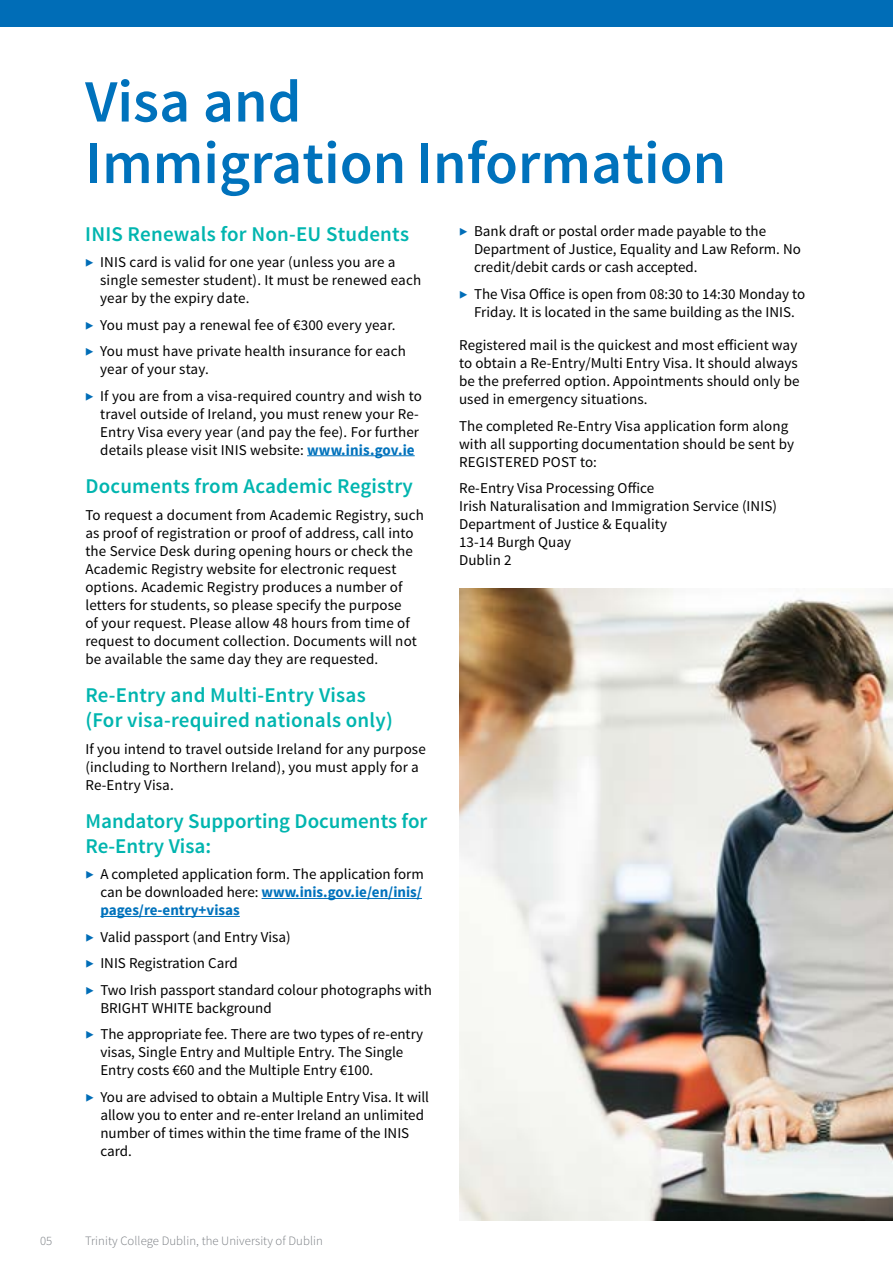
<style>
.page{position:relative;width:893px;height:1263px;background:#fff}
.page>*{position:absolute;margin:0;border:0;box-sizing:border-box;transform-origin:0 0}
.t1{font:600 60px/61.5px "Source Sans Pro";color:#0072bc}
.t2{font:600 21px/25.2px "Source Sans Pro";letter-spacing:.01em;color:#00b5af}
.t3{font:15px/18px "Source Sans Pro";letter-spacing:.005em;color:#000}
.t4{font:300 12.75px "Source Sans Pro";letter-spacing:.005em;color:#787c81}
.s1{font-weight:300;color:#006db7}
.s2{font-weight:700;color:#0072bc}
</style>
<div class="page">
<div style="left:0;top:0;width:893px;height:26px;background:#006db7"></div>
<hr style="left:307px;top:455px;width:108px;height:1px;background:#0072bc">
<hr style="left:262px;top:898px;width:160px;height:1px;background:#0072bc">
<hr style="left:100px;top:916px;width:140px;height:1px;background:#0072bc">
<img style="left:459px;top:588px;width:434px;height:632px">
<h1 class="t1" style="left:85px;top:73px;width:642px">Visa and<br>Immigration Information</h1>
<h2 class="t2" style="left:85px;top:222px;width:325px">INIS Renewals for Non-EU Students</h2>
<p class="t3" style="left:100px;top:253px;width:322px;text-indent:-15px"><span class="s1">▶</span> INIS card is valid for one year (unless you are a single semester student). It must be renewed each year by the expiry date.</p>
<p class="t3" style="left:85px;top:312px;width:322px;line-height:26.5px"><span class="s1">▶</span> You must pay a renewal fee of €300 every year. <span class="s1">▶</span> You must have private health insurance for each</p>
<p class="t3" style="left:85px;top:356px;width:338px;line-height:26.5px;text-indent:15px">year of your stay.<br><span class="s1">▶</span> If you are from a visa-required country and wish to</p>
<p class="t3" style="left:100px;top:405px;width:320px;text-align:justify">travel outside of Ireland, you must renew your Re-Entry Visa every year (and pay the fee). For further details please visit INIS website: <span class="s2">www.inis.gov.ie</span></p>
<h2 class="t2" style="left:85px;top:474px;width:329px">Documents from Academic Registry</h2>
<p class="t3" style="left:85px;top:506px;width:340px">To request a document from Academic Registry, such as proof of registration or proof of address, call into the Service Desk during opening hours or check the Academic Registry website for electronic request options. Academic Registry produces a number of letters for students, so please specify the purpose<br>of your request. Please allow 48 hours from time of request to document collection. Documents will not be available the same day they are requested.</p>
<h2 class="t2" style="left:85px;top:683px;width:309px">Re-Entry and Multi-Entry Visas (For visa-required nationals only)</h2>
<p class="t3" style="left:85px;top:740px;width:342px">If you intend to travel outside Ireland for any purpose (including to Northern Ireland), you must apply for a<br>Re-Entry Visa.</p>
<h2 class="t2" style="left:85px;top:809px;width:344px">Mandatory Supporting Documents for<br>Re-Entry Visa:</h2>
<p class="t3" style="left:100px;top:866px;width:325px;text-indent:-15px"><span class="s1">▶</span> A completed application form. The application form can be downloaded here: <span class="s2">www.inis.gov.ie/en/inis/ pages/re-entry+visas</span></p>
<p class="t3" style="left:85px;top:924px;width:348px;line-height:26.5px"><span class="s1">▶</span> Valid passport (and Entry Visa)<br><span class="s1">▶</span> INIS Registration Card<br><span class="s1">▶</span> Two Irish passport standard colour photographs with</p>
<p class="t3" style="left:85px;top:995px;width:339px;line-height:26.5px;text-indent:15px">BRIGHT WHITE background<br><span class="s1">▶</span> The appropriate fee. There are two types of re-entry</p>
<p class="t3" style="left:100px;top:1044px;width:304px">visas, Single Entry and Multiple Entry. The Single<br>Entry costs €60 and the Multiple Entry €100.</p>
<p class="t3" style="left:100px;top:1088px;width:330px;text-indent:-15px"><span class="s1">▶</span> You are advised to obtain a Multiple Entry Visa. It will allow you to enter and re-enter Ireland an unlimited number of times within the time frame of the INIS card.</p>
<p class="t3" style="left:474px;top:222px;width:328px;text-indent:-15px"><span class="s1">▶</span> Bank draft or postal order made payable to the<br>Department of Justice, Equality and Law Reform. No credit/debit cards or cash accepted.</p>
<p class="t3" style="left:459px;top:285px;width:348px;text-align:center"><span class="s1">▶</span> The Visa Office is open from 08:30 to 14:30 Monday to<br>Friday. It is located in the same building as the INIS.</p>
<p class="t3" style="left:459px;top:337px;width:342px">Registered mail is the quickest and most efficient way to obtain a Re-Entry/Multi Entry Visa. It should always be the preferred option. Appointments should only be used in emergency situations.</p>
<p class="t3" style="left:459px;top:417px;width:336px">The completed Re-Entry Visa application form along with all supporting documentation should be sent by<br>REGISTERED POST to:</p>
<p class="t3" style="left:459px;top:480px;width:319px">Re-Entry Visa Processing Office<br>Irish Naturalisation and Immigration Service (INIS)<br>Department of Justice &amp; Equality<br>13-14 Burgh Quay<br>Dublin 2</p>
<p class="t4" style="left:40px;top:1233px;width:14px">05</p>
<p class="t4" style="left:85px;top:1233px;width:239px">Trinity College Dublin, the University of Dublin</p>
</div>
